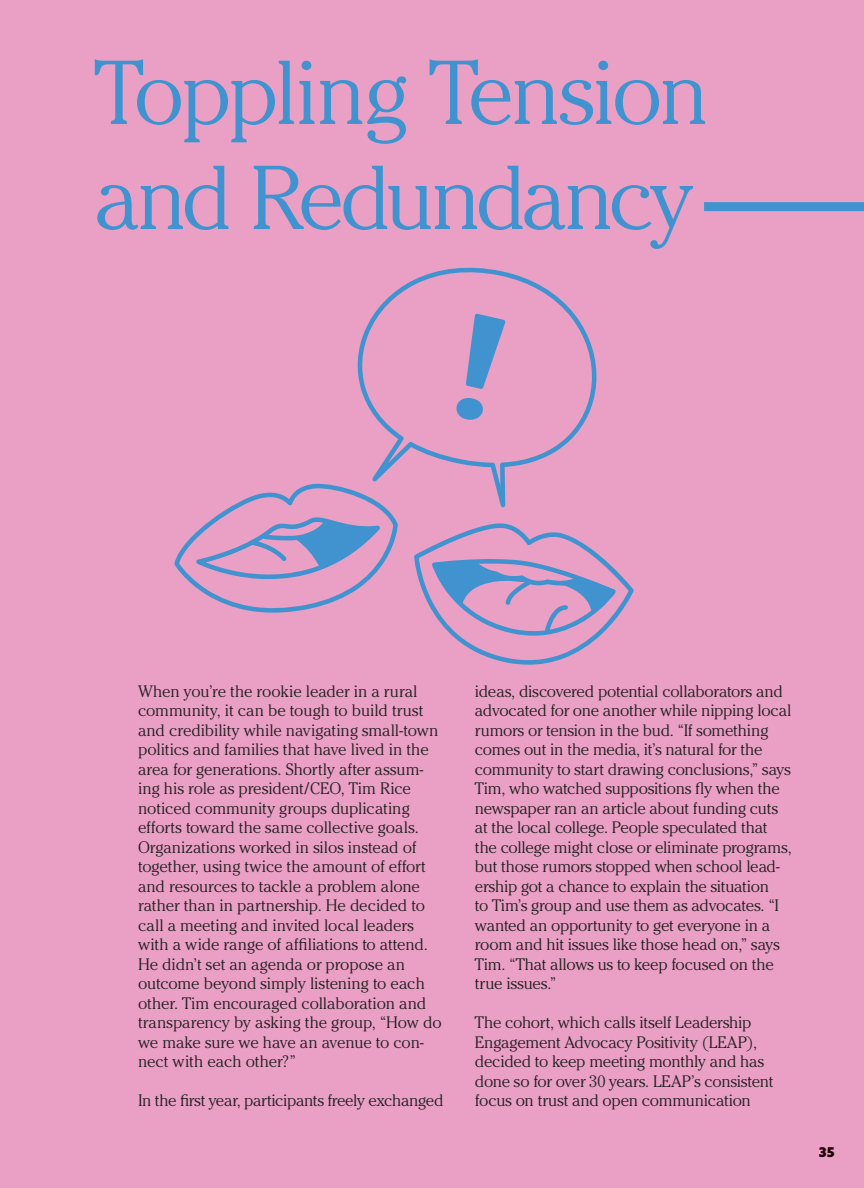
<style>
.page{position:relative;width:864px;height:1188px;background:#eaa0c5}
.page>*{position:absolute;margin:0;border:0;box-sizing:border-box;transform-origin:0 0}
.t1{font:300 90px/105px "Cheltenham";letter-spacing:-.045em;color:#4193cf}
.t2{font:300 16.5px/19.5px "Cheltenham";letter-spacing:-.01em;color:#231f20}
.t3{font:900 13.5px "Azo Sans";color:#231f20}
</style>
<div class="page">
<div style="left:704px;top:202px;width:160px;height:9px;background:#4193cf"></div>
<svg style="left:414px;top:520px;width:220px;height:144px;background:#c59dc7"></svg>
<svg style="left:174px;top:483px;width:224px;height:129px;background:#c59dc7"></svg>
<svg style="left:355px;top:264px;width:243px;height:243px;background:#de9fc5"></svg>
<svg style="left:466px;top:314px;width:39px;height:75px;background:#8398cb"></svg>
<svg style="left:456px;top:397px;width:27px;height:23px"></svg>
<div style="left:819px;top:1146px;width:15px;height:10px;background:#eaa0c5"></div>
<h1 class="t1" style="left:94px;top:40px;width:616px">Toppling Tension and Redundancy</h1>
<p class="t2" style="left:138px;top:681px;width:305px">When you’re the rookie leader in a rural community, it can be tough to build trust and credibility while navigating small-town politics and families that have lived in the area for generations. Shortly after assum&shy;ing his role as president/CEO, Tim Rice noticed community groups duplicating efforts toward the same collective goals.<br>Organizations worked in silos instead of together, using twice the amount of effort and resources to tackle a problem alone rather than in partnership. He decided to call a meeting and invited local leaders with a wide range of affliations to attend.<br>He didn’t set an agenda or propose an outcome beyond simply listening to each other. Tim encouraged collaboration and transparency by asking the group, “How do we make sure we have an avenue to con&shy;nect with each other?”</p>
<p class="t2" style="left:138px;top:1091px;width:307px">In the frst year, participants freely exchanged</p>
<p class="t2" style="left:475px;top:681px;width:318px">ideas, discovered potential collaborators and advocated for one another while nipping local rumors or tension in the bud. “If something comes out in the media, it’s natural for the community to start drawing conclusions,” says Tim, who watched suppositions fy when the newspaper ran an article about funding cuts at the local college. People speculated that the college might close or eliminate programs, but those rumors stopped when school lead&shy;ership got a chance to explain the situation<br>to Tim’s group and use them as advocates. “I wanted an opportunity to get everyone in a room and hit issues like those head on,” says Tim. “That allows us to keep focused on the true issues.”</p>
<p class="t2" style="left:475px;top:1013px;width:300px">The cohort, which calls itself Leadership Engagement Advocacy Positivity (LEAP), decided to keep meeting monthly and has done so for over 30 years. LEAP’s consistent focus on trust and open communication</p>
<p class="t3" style="left:819px;top:1142px;width:17px">35</p>
</div>
